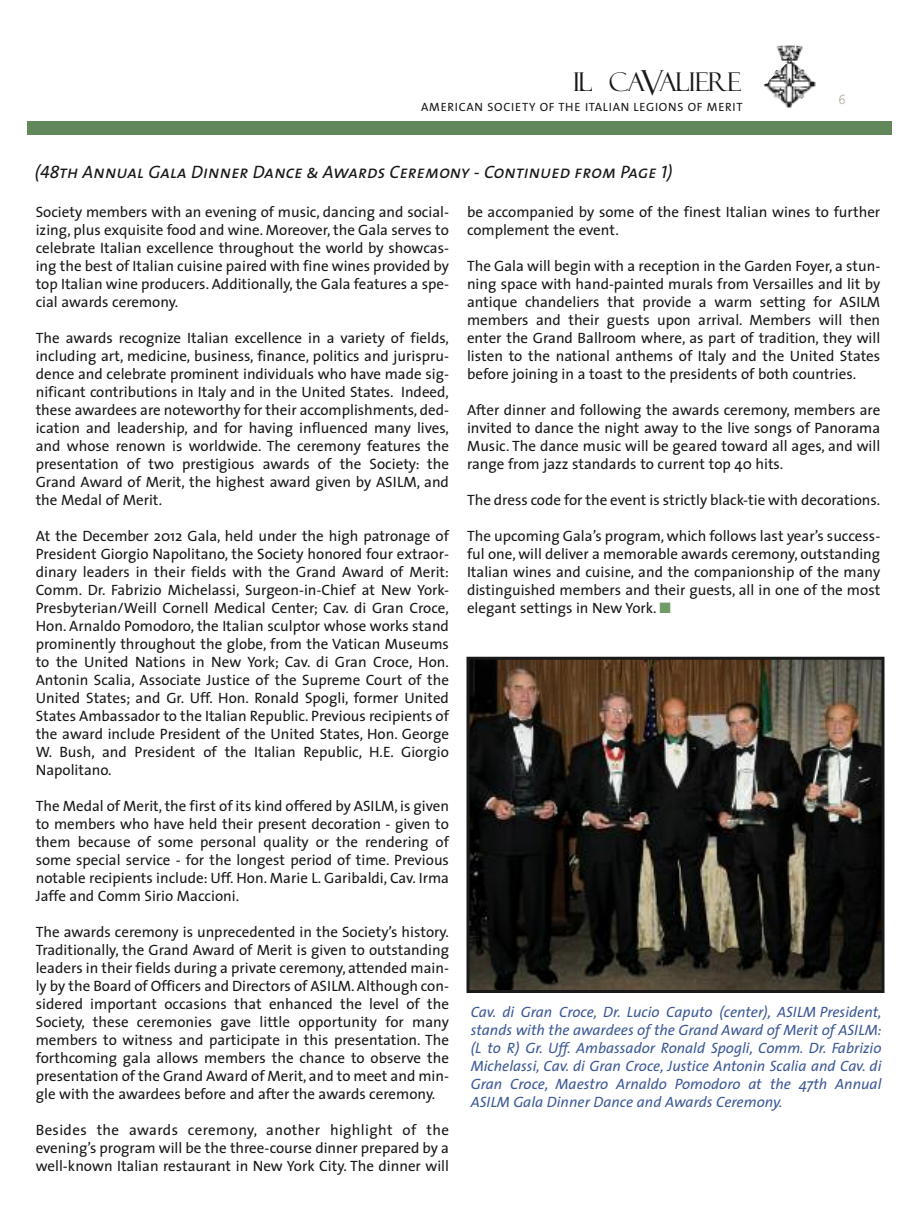
<style>
.page{position:relative;width:918px;height:1215px;background:#fff}
.page>*{position:absolute;margin:0;border:0;box-sizing:border-box;transform-origin:0 0}
.t1{font:25.8px "Felix Titling";letter-spacing:-.04em;color:#191919}
.t2{font:italic 18px "The Sans Caps";color:#191919}
.t3{font:15px/18px "The Sans";color:#191919;text-align:justify}
.t4{font:italic 15px/18px "The Sans";color:#3d5996;text-align:justify}
.t5{font:15px "Courier";color:#b0a898}
.t6{font:12px "The Sans";letter-spacing:.06em;color:#191919}
.s1{font-size:34.5px}
.s2{color:#709b67}
</style>
<div class="page">
<div style="left:27px;top:122px;width:864px;height:13px;background:#61875a"></div>
<img style="left:763px;top:45px;width:53px;height:63px">
<img style="left:471px;top:661px;width:410px;height:328px">
<div style="left:467px;top:657px;width:418px;height:336px;border:3px solid #191919"></div>
<h1 class="t1" style="left:573px;top:72px;width:170px">IL CA<span class="s1">V</span>ALIERE</h1>
<p class="t6" style="left:421px;top:102px;width:323px">AMERICAN SOCIETY OF THE ITALIAN LEGIONS OF MERIT</p>
<p class="t2" style="left:35px;top:165px;width:639px">(48th Annual Gala Dinner Dance &amp; Awards Ceremony - Continued from Page 1)</p>
<p class="t5" style="left:838px;top:94px;width:10px">6</p>
<p class="t3" style="left:36px;top:204px;width:415px">Society members with an evening of music, dancing and social&shy;izing, plus exquisite food and wine. Moreover, the Gala serves to celebrate Italian excellence throughout the world by showcas&shy;ing the best of Italian cuisine paired with fine wines provided by top Italian wine producers. Additionally, the Gala features a spe&shy;cial awards ceremony.</p>
<p class="t3" style="left:36px;top:330px;width:415px">The awards recognize Italian excellence in a variety of fields, including art, medicine, business, finance, politics and jurispru&shy;dence and celebrate prominent individuals who have made sig&shy;nificant contributions in Italy and in the United States. Indeed, these awardees are noteworthy for their accomplishments, ded&shy;ication and leadership, and for having influenced many lives, and whose renown is worldwide. The ceremony features the presentation of two prestigious awards of the Society: the Grand Award of Merit, the highest award given by ASILM, and the Medal of Merit.</p>
<p class="t3" style="left:36px;top:528px;width:415px">At the December 2012 Gala, held under the high patronage of President Giorgio Napolitano, the Society honored four extraor&shy;dinary leaders in their fields with the Grand Award of Merit:<br>Comm. Dr. Fabrizio Michelassi, Surgeon-in-Chief at New York-Presbyterian/Weill Cornell Medical Center; Cav. di Gran Croce, Hon. Arnaldo Pomodoro, the Italian sculptor whose works stand prominently throughout the globe, from the Vatican Museums to the United Nations in New York; Cav. di Gran Croce, Hon.<br>Antonin Scalia, Associate Justice of the Supreme Court of the United States; and Gr. Uff. Hon. Ronald Spogli, former United States Ambassador to the Italian Republic. Previous recipients of the award include President of the United States, Hon. George W. Bush, and President of the Italian Republic, H.E. Giorgio Napolitano.</p>
<p class="t3" style="left:36px;top:798px;width:415px">The Medal of Merit, the first of its kind offered by ASILM, is given to members who have held their present decoration - given to them because of some personal quality or the rendering of some special service - for the longest period of time. Previous notable recipients include: Uff. Hon. Marie L. Garibaldi, Cav. Irma Jaffe and Comm Sirio Maccioni.</p>
<p class="t3" style="left:36px;top:924px;width:415px">The awards ceremony is unprecedented in the Society’s history.<br>Traditionally, the Grand Award of Merit is given to outstanding leaders in their fields during a private ceremony, attended main&shy;ly by the Board of Officers and Directors of ASILM. Although con&shy;sidered important occasions that enhanced the level of the Society, these ceremonies gave little opportunity for many members to witness and participate in this presentation. The forthcoming gala allows members the chance to observe the presentation of the Grand Award of Merit, and to meet and min&shy;gle with the awardees before and after the awards ceremony.</p>
<p class="t3" style="left:36px;top:1122px;width:415px">Besides the awards ceremony, another highlight of the evening’s program will be the three-course dinner prepared by a well-known Italian restaurant in New York City. The dinner will</p>
<p class="t3" style="left:467px;top:204px;width:415px">be accompanied by some of the finest Italian wines to further complement the event.</p>
<p class="t3" style="left:467px;top:258px;width:415px">The Gala will begin with a reception in the Garden Foyer, a stun&shy;ning space with hand-painted murals from Versailles and lit by antique chandeliers that provide a warm setting for ASILM members and their guests upon arrival. Members will then enter the Grand Ballroom where, as part of tradition, they will listen to the national anthems of Italy and the United States before joining in a toast to the presidents of both countries.</p>
<p class="t3" style="left:467px;top:402px;width:415px">After dinner and following the awards ceremony, members are invited to dance the night away to the live songs of Panorama Music. The dance music will be geared toward all ages, and will range from jazz standards to current top 40 hits.</p>
<p class="t3" style="left:467px;top:492px;width:415px">The dress code for the event is strictly black-tie with decorations.</p>
<p class="t3" style="left:467px;top:528px;width:415px">The upcoming Gala’s program, which follows last year’s success&shy;ful one, will deliver a memorable awards ceremony, outstanding Italian wines and cuisine, and the companionship of the many distinguished members and their guests, all in one of the most elegant settings in New York. <span class="s2">■</span></p>
<p class="t4" style="left:471px;top:1004px;width:412px">Cav. di Gran Croce, Dr. Lucio Caputo (center), ASILM President, stands with the awardees of the Grand Award of Merit of ASILM: (L to R) Gr. Uff. Ambassador Ronald Spogli, Comm. Dr. Fabrizio Michelassi, Cav. di Gran Croce, Justice Antonin Scalia and Cav. di Gran Croce, Maestro Arnaldo Pomodoro at the 47th Annual ASILM Gala Dinner Dance and Awards Ceremony.</p>
</div>
